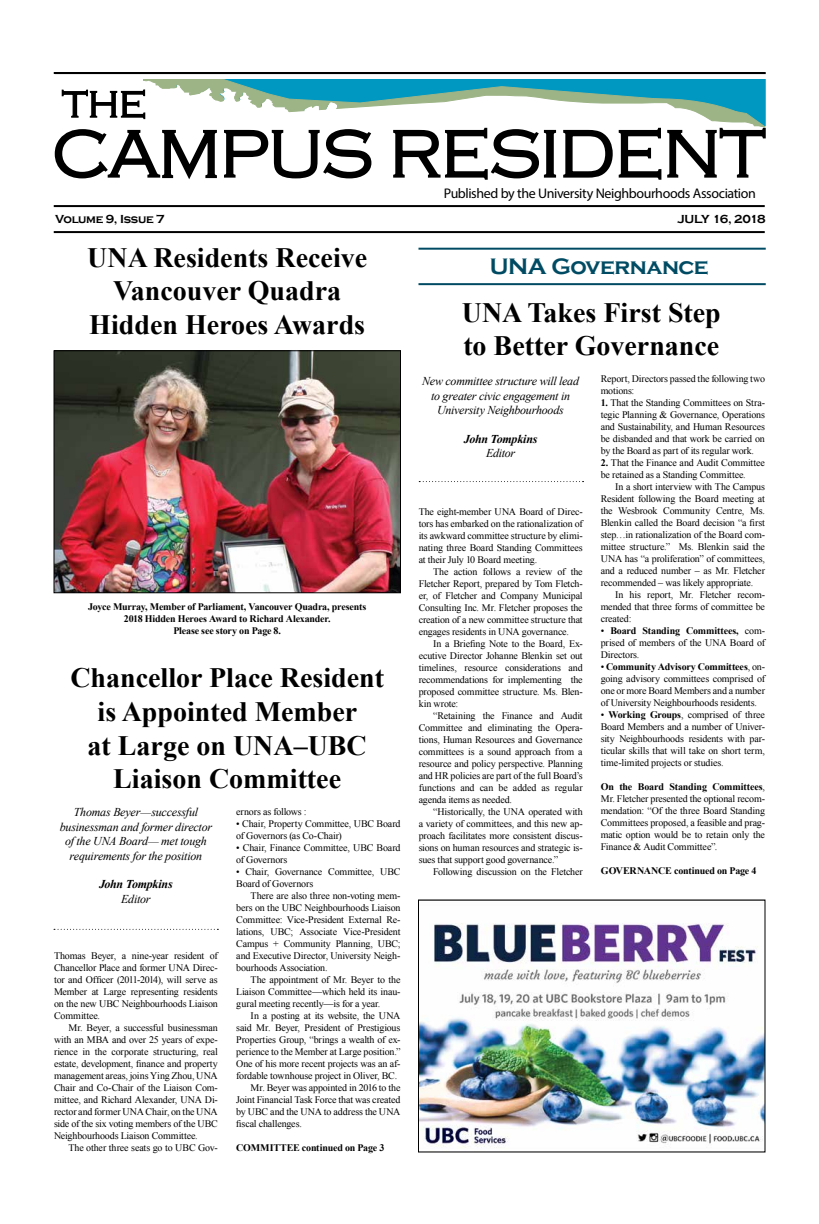
<style>
.page{position:relative;width:819px;height:1224px;background:#fff}
.page>*{position:absolute;margin:0;border:0;box-sizing:border-box;transform-origin:0 0}
.t1{font:700 28px/33.6px "Times New Roman";color:#000;text-align:center}
.t2{font:700 23px "Copperplate Gothic";letter-spacing:-.025em;color:#004b63}
.t3{font:14px "Myriad Pro";letter-spacing:-.03em;color:#000}
.t4{font:italic 12px/14.4px "Times New Roman";letter-spacing:-.025em;color:#000;text-align:center}
.t5{font:italic 700 12px "Times New Roman";letter-spacing:-.02em;color:#000}
.t6{font:700 12px "Copperplate Gothic";letter-spacing:-.025em;color:#000}
.t7{font:700 12px "Copperplate Gothic";letter-spacing:-.1em;color:#000}
.t8{font:10px/12px "Times New Roman";letter-spacing:-.015em;color:#000;text-align:justify}
.t9{font:700 10px/12px "Times New Roman";letter-spacing:-.02em;color:#000;text-align:center}
.s1{font-weight:700}
</style>
<div class="page">
<svg style="left:143px;top:79px;width:623px;height:34px"></svg>
<svg style="left:54px;top:129px;width:318px;height:51px"></svg>
<svg style="left:392px;top:96px;width:374px;height:84px"></svg>
<svg style="left:61px;top:89px;width:85px;height:31px"></svg>
<hr style="left:55px;top:72px;width:711px;height:2px;background:#000">
<hr style="left:54px;top:205px;width:711px;height:2px;background:#000">
<hr style="left:54px;top:231px;width:711px;height:2px;background:#000">
<hr style="left:54px;top:72px;width:711px;height:2px;background:#000">
<img style="left:56px;top:352px;width:343px;height:239px">
<div style="left:54px;top:350px;width:347px;height:243px;border:1px solid #000"></div>
<img style="left:420px;top:923px;width:344px;height:225px">
<svg style="left:54px;top:929px;width:164px;height:1px"></svg>
<hr style="left:418px;top:248px;width:348px;height:2px;background:#004b63">
<hr style="left:418px;top:283px;width:348px;height:2px;background:#004b63">
<svg style="left:419px;top:481px;width:165px;height:1px"></svg>
<h3 class="t3" style="left:444px;top:185px;width:314px">Published by the University Neighbourhoods Association</h3>
<p class="t6" style="left:55px;top:212px;width:111px">Volume 9, Issue 7</p>
<p class="t7" style="left:678px;top:212px;width:90px">JULY 16, 2018</p>
<h1 class="t1" style="left:87px;top:240px;width:281px">UNA Residents Receive<br>Vancouver Quadra<br>Hidden Heroes Awards</h1>
<p class="t9" style="left:88px;top:600px;width:280px">Joyce Murray, Member of Parliament, Vancouver Quadra, presents<br>2018 Hidden Heroes Award to Richard Alexander.<br>Please see story on Page 8.</p>
<h1 class="t1" style="left:70px;top:660px;width:315px">Chancellor Place Resident is Appointed Member<br>at Large on UNA–UBC<br>Liaison Committee</h1>
<p class="t4" style="left:60px;top:805px;width:154px">Thomas Beyer—successful businessman and former director of the UNA Board— met tough requirements for the position</p>
<p class="t5" style="left:99px;top:876px;width:75px">John Tompkins</p>
<p class="t4" style="left:121px;top:891px;width:31px">Editor</p>
<p class="t8" style="left:236px;top:806px;width:72px">ernors as follows :</p>
<p class="t8" style="left:236px;top:818px;width:166px">• Chair, Property Committee, UBC Board of Governors (as Co-Chair)</p>
<p class="t8" style="left:236px;top:842px;width:166px">• Chair, Finance Committee, UBC Board of Governors</p>
<p class="t8" style="left:236px;top:866px;width:166px">• Chair, Governance Committee, UBC<br>Board of Governors</p>
<p class="t8" style="left:236px;top:890px;width:166px;text-indent:14px">There are also three non-voting mem&shy;bers on the UBC Neighbourhoods Liaison Committee: Vice-President External Re&shy;lations, UBC; Associate Vice-President Campus + Community Planning, UBC; and Executive Director, University Neigh&shy;bourhoods Association.</p>
<p class="t8" style="left:236px;top:974px;width:166px;text-indent:14px">The appointment of Mr. Beyer to the Liaison Committee—which held its inau&shy;gural meeting recently—is for a year.</p>
<p class="t8" style="left:251px;top:1010px;width:151px">In a posting at its website, the UNA</p>
<p class="t8" style="left:236px;top:1022px;width:166px">said Mr. Beyer, President of Prestigious</p>
<p class="t8" style="left:236px;top:1034px;width:166px">Properties Group, “brings a wealth of ex-</p>
<p class="t8" style="left:236px;top:1046px;width:166px">perience to the Member at Large position.”</p>
<p class="t8" style="left:236px;top:1058px;width:166px">One of his more recent projects was an af-</p>
<p class="t8" style="left:236px;top:1070px;width:162px">fordable townhouse project in Oliver, BC.</p>
<p class="t8" style="left:251px;top:1082px;width:151px">Mr. Beyer was appointed in 2016 to the</p>
<p class="t8" style="left:236px;top:1094px;width:166px">Joint Financial Task Force that was created</p>
<p class="t8" style="left:236px;top:1106px;width:166px">by UBC and the UNA to address the UNA</p>
<p class="t8" style="left:236px;top:1118px;width:67px">fiscal challenges.</p>
<p class="t9" style="left:236px;top:1142px;width:150px">COMMITTEE continued on Page 3</p>
<p class="t8" style="left:54px;top:949px;width:165px">Thomas Beyer, a nine-year resident of Chancellor Place and former UNA Direc&shy;tor and Officer (2011-2014), will serve as Member at Large representing residents on the new UBC Neighbourhoods Liaison Committee.</p>
<p class="t8" style="left:54px;top:1021px;width:165px;text-indent:14px">Mr. Beyer, a successful businessman with an MBA and over 25 years of expe&shy;rience in the corporate structuring, real estate, development, finance and property management areas, joins Ying Zhou, UNA Chair and Co-Chair of the Liaison Com&shy;mittee, and Richard Alexander, UNA Di&shy;rector and former UNA Chair, on the UNA side of the six voting members of the UBC Neighbourhoods Liaison Committee.</p>
<p class="t8" style="left:68px;top:1141px;width:151px">The other three seats go to UBC Gov-</p>
<h2 class="t2" style="left:490px;top:254px;width:220px">UNA Governance</h2>
<h1 class="t1" style="left:462px;top:295px;width:261px;text-align:left">UNA Takes First Step to Better Governance</h1>
<p class="t4" style="left:422px;top:374px;width:158px">New committee structure will lead to greater civic engagement in<br>University Neighbourhoods</p>
<p class="t5" style="left:464px;top:431px;width:75px">John Tompkins</p>
<p class="t4" style="left:486px;top:446px;width:31px">Editor</p>
<p class="t8" style="left:601px;top:372px;width:166px">Report, Directors passed the following two motions:</p>
<p class="t8" style="left:601px;top:396px;width:166px"><span class="s1">1.</span> That the Standing Committees on Stra&shy;tegic Planning &amp; Governance, Operations and Sustainability, and Human Resources be disbanded and that work be carried on by the Board as part of its regular work.</p>
<p class="t8" style="left:601px;top:456px;width:166px"><span class="s1">2.</span> That the Finance and Audit Committee be retained as a Standing Committee.</p>
<p class="t8" style="left:601px;top:480px;width:166px;text-indent:14px">In a short interview with The Campus Resident following the Board meeting at the Wesbrook Community Centre, Ms.<br>Blenkin called the Board decision “a first step…in rationalization of the Board com&shy;mittee structure.” Ms. Blenkin said the UNA has “a proliferation” of committees, and a reduced number – as Mr. Fletcher recommended – was likely appropriate.</p>
<p class="t8" style="left:601px;top:588px;width:166px;text-indent:14px">In his report, Mr. Fletcher recom&shy;mended that three forms of committee be created:</p>
<p class="t8" style="left:601px;top:624px;width:166px">• <span class="s1">Board Standing Committees,</span> com&shy;prised of members of the UNA Board of Directors.</p>
<p class="t8" style="left:601px;top:660px;width:166px">• <span class="s1">Community Advisory Committees</span>, on&shy;going advisory committees comprised of one or more Board Members and a number of University Neighbourhoods residents.</p>
<p class="t8" style="left:601px;top:708px;width:166px">• <span class="s1">Working Groups</span>, comprised of three Board Members and a number of Univer&shy;sity Neighbourhoods residents with par&shy;ticular skills that will take on short term, time-limited projects or studies.</p>
<p class="t8" style="left:601px;top:780px;width:166px"><span class="s1">On the Board Standing Committees</span>, Mr. Fletcher presented the optional recom&shy;mendation: “Of the three Board Standing Committees proposed, a feasible and prag&shy;matic option would be to retain only the Finance &amp; Audit Committee”.</p>
<p class="t9" style="left:601px;top:865px;width:157px">GOVERNANCE continued on Page 4</p>
<p class="t8" style="left:419px;top:505px;width:166px">The eight-member UNA Board of Direc&shy;tors has embarked on the rationalization of its awkward committee structure by elimi&shy;nating three Board Standing Committees at their July 10 Board meeting.</p>
<p class="t8" style="left:419px;top:565px;width:166px;text-indent:14px">The action follows a review of the Fletcher Report, prepared by Tom Fletch&shy;er, of Fletcher and Company Municipal Consulting Inc. Mr. Fletcher proposes the creation of a new committee structure that engages residents in UNA governance.</p>
<p class="t8" style="left:419px;top:637px;width:166px;text-indent:14px">In a Briefing Note to the Board, Ex&shy;ecutive Director Johanne Blenkin set out timelines, resource considerations and recommendations for implementing the proposed committee structure. Ms. Blen&shy;kin wrote:</p>
<p class="t8" style="left:419px;top:709px;width:166px;text-indent:14px">“Retaining the Finance and Audit Committee and eliminating the Opera&shy;tions, Human Resources and Governance committees is a sound approach from a resource and policy perspective. Planning and HR policies are part of the full Board’s functions and can be added as regular agenda items as needed.</p>
<p class="t8" style="left:419px;top:805px;width:166px;text-indent:14px">“Historically, the UNA operated with a variety of committees, and this new ap&shy;proach facilitates more consistent discus&shy;sions on human resources and strategic is&shy;sues that support good governance.”</p>
<p class="t8" style="left:433px;top:865px;width:151px">Following discussion on the Fletcher</p>
</div>
